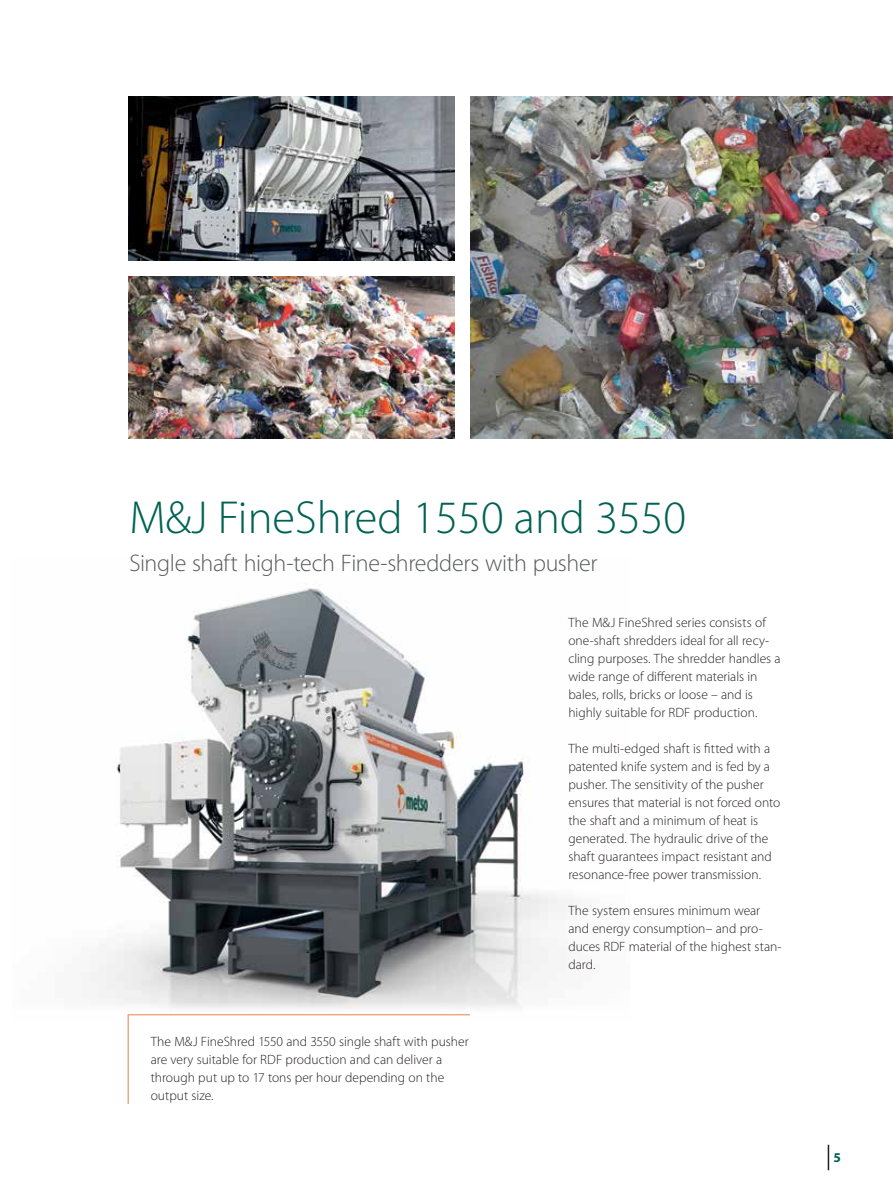
<style>
.page{position:relative;width:893px;height:1191px;background:#fff}
.page>*{position:absolute;margin:0;border:0;box-sizing:border-box;transform-origin:0 0}
.t1{font:300 46.5px "Myriad Pro";color:#006253}
.t2{font:300 24px "Myriad Pro";letter-spacing:-.015em;color:#58595b}
.t3{font:300 13.5px/18px "Myriad Pro";color:#231f20}
.t4{font:700 13.5px "Myriad Pro";color:#006253}
</style>
<div class="page">
<img style="left:89px;top:588px;width:485px;height:421px">
<img style="left:470px;top:96px;width:423px;height:342px">
<img style="left:129px;top:96px;width:325px;height:165px">
<img style="left:129px;top:277px;width:325px;height:161px">
<svg style="left:127px;top:1014px;width:343px;height:90px"></svg>
<svg style="left:828px;top:1144px;width:1px;height:26px"></svg>
<h1 class="t1" style="left:129px;top:489px;width:558px">M&amp;J FineShred 1550 and 3550</h1>
<h2 class="t2" style="left:129px;top:548px;width:469px">Single shaft high-tech Fine-shredders with pusher</h2>
<p class="t3" style="left:151px;top:1032px;width:319px">The M&amp;J FineShred 1550 and 3550 single shaft with pusher are very suitable for RDF production and can deliver a through put up to 17 tons per hour depending on the output size.</p>
<p class="t3" style="left:568px;top:613px;width:214px">The M&amp;J FineShred series consists of one-shaft shredders ideal for all recy&shy;cling purposes. The shredder handles a wide range of different materials in bales, rolls, bricks or loose – and is highly suitable for RDF production.</p>
<p class="t3" style="left:568px;top:739px;width:213px">The multi-edged shaft is fitted with a patented knife system and is fed by a pusher. The sensitivity of the pusher ensures that material is not forced onto the shaft and a minimum of heat is generated. The hydraulic drive of the shaft guarantees impact resistant and resonance-free power transmission.</p>
<p class="t3" style="left:568px;top:901px;width:215px">The system ensures minimum wear and energy consumption– and pro&shy;duces RDF material of the highest stan&shy;dard.</p>
<p class="t4" style="left:833px;top:1148px;width:9px">5</p>
</div>
